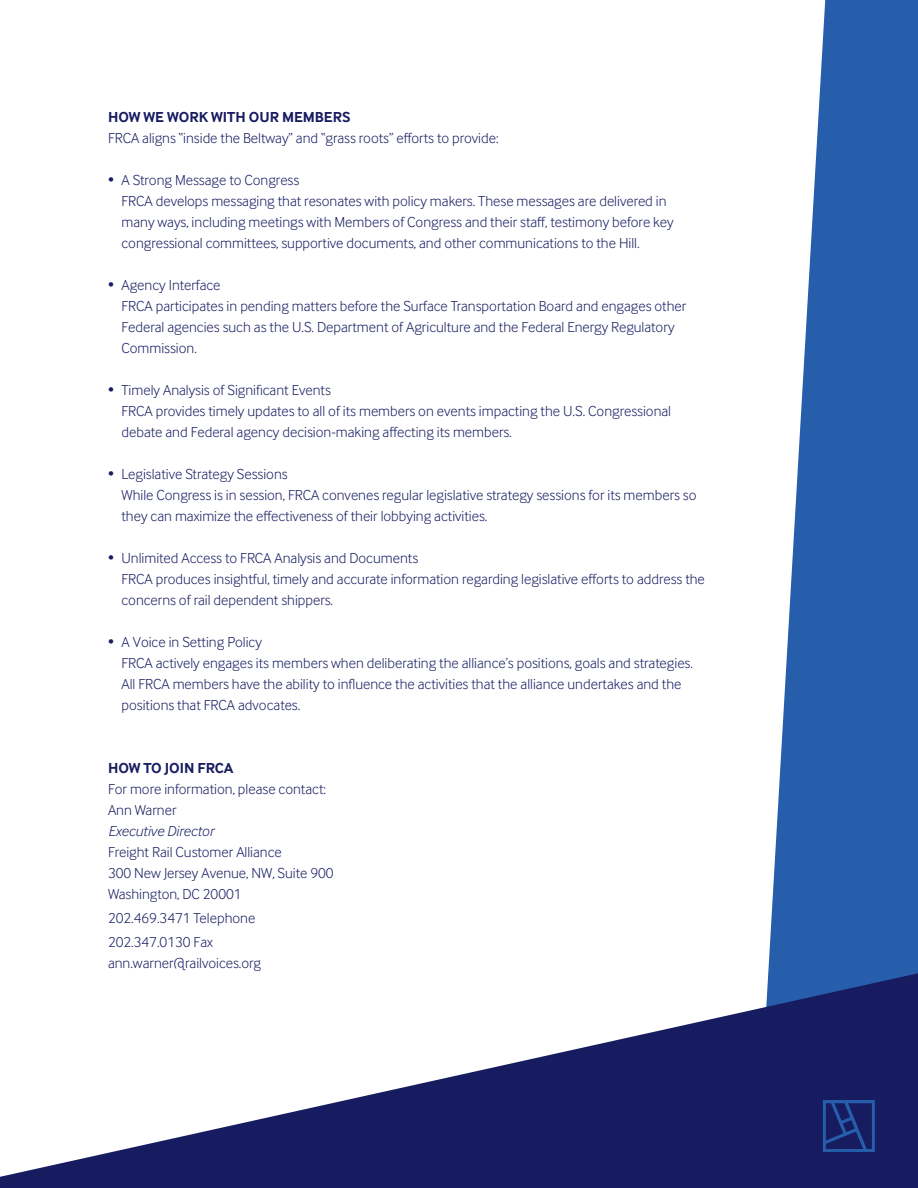
<style>
.page{position:relative;width:918px;height:1188px;background:#fff}
.page>*{position:absolute;margin:0;border:0;box-sizing:border-box;transform-origin:0 0}
.t1{font:300 15px/21px "Inter Face";color:#171b60}
.t2{font:700 15px "Inter Face";color:#171b60}
.t3{font:italic 300 15px "Inter Face";color:#171b60}
</style>
<div class="page">
<svg style="left:768px;top:0;width:150px;height:973px;fill:#265eac"></svg>
<svg style="left:0;top:973px;width:918px;height:215px;fill:#171b60"></svg>
<svg style="left:823px;top:1100px;width:52px;height:52px;background:#1c337b"></svg>
<p class="t2" style="left:108px;top:109px;width:244px">HOW WE WORK WITH OUR MEMBERS</p>
<p class="t1" style="left:108px;top:128px;width:392px">FRCA aligns “inside the Beltway” and “grass roots” efforts to provide:</p>
<p class="t1" style="left:122px;top:170px;width:554px;text-indent:-14px">• A Strong Message to Congress<br>FRCA develops messaging that resonates with policy makers. These messages are delivered in many ways, including meetings with Members of Congress and their staff, testimony before key congressional committees, supportive documents, and other communications to the Hill.</p>
<p class="t1" style="left:122px;top:275px;width:566px;text-indent:-14px">• Agency Interface<br>FRCA participates in pending matters before the Surface Transportation Board and engages other Federal agencies such as the U.S. Department of Agriculture and the Federal Energy Regulatory Commission.</p>
<p class="t1" style="left:122px;top:380px;width:551px;text-indent:-14px">• Timely Analysis of Significant Events<br>FRCA provides timely updates to all of its members on events impacting the U.S. Congressional debate and Federal agency decision-making affecting its members.</p>
<p class="t1" style="left:122px;top:464px;width:576px;text-indent:-14px">• Legislative Strategy Sessions<br>While Congress is in session, FRCA convenes regular legislative strategy sessions for its members so they can maximize the effectiveness of their lobbying activities.</p>
<p class="t1" style="left:122px;top:548px;width:585px;text-indent:-14px">• Unlimited Access to FRCA Analysis and Documents<br>FRCA produces insightful, timely and accurate information regarding legislative efforts to address the concerns of rail dependent shippers.</p>
<p class="t1" style="left:122px;top:632px;width:573px;text-indent:-14px">• A Voice in Setting Policy<br>FRCA actively engages its members when deliberating the alliance’s positions, goals and strategies.<br>All FRCA members have the ability to influence the activities that the alliance undertakes and the positions that FRCA advocates.</p>
<p class="t2" style="left:108px;top:760px;width:127px">HOW TO JOIN FRCA</p>
<p class="t1" style="left:108px;top:779px;width:220px">For more information, please contact:<br>Ann Warner</p>
<p class="t3" style="left:108px;top:823px;width:107px">Executive Director</p>
<p class="t1" style="left:108px;top:842px;width:227px">Freight Rail Customer Alliance<br>300 New Jersey Avenue, NW, Suite 900<br>Washington, DC 20001</p>
<p class="t1" style="left:108px;top:906px;width:149px;line-height:24px">202.469.3471 Telephone<br>202.347.0130 Fax</p>
<p class="t1" style="left:108px;top:953px;width:155px">ann.warner@railvoices.org</p>
</div>
